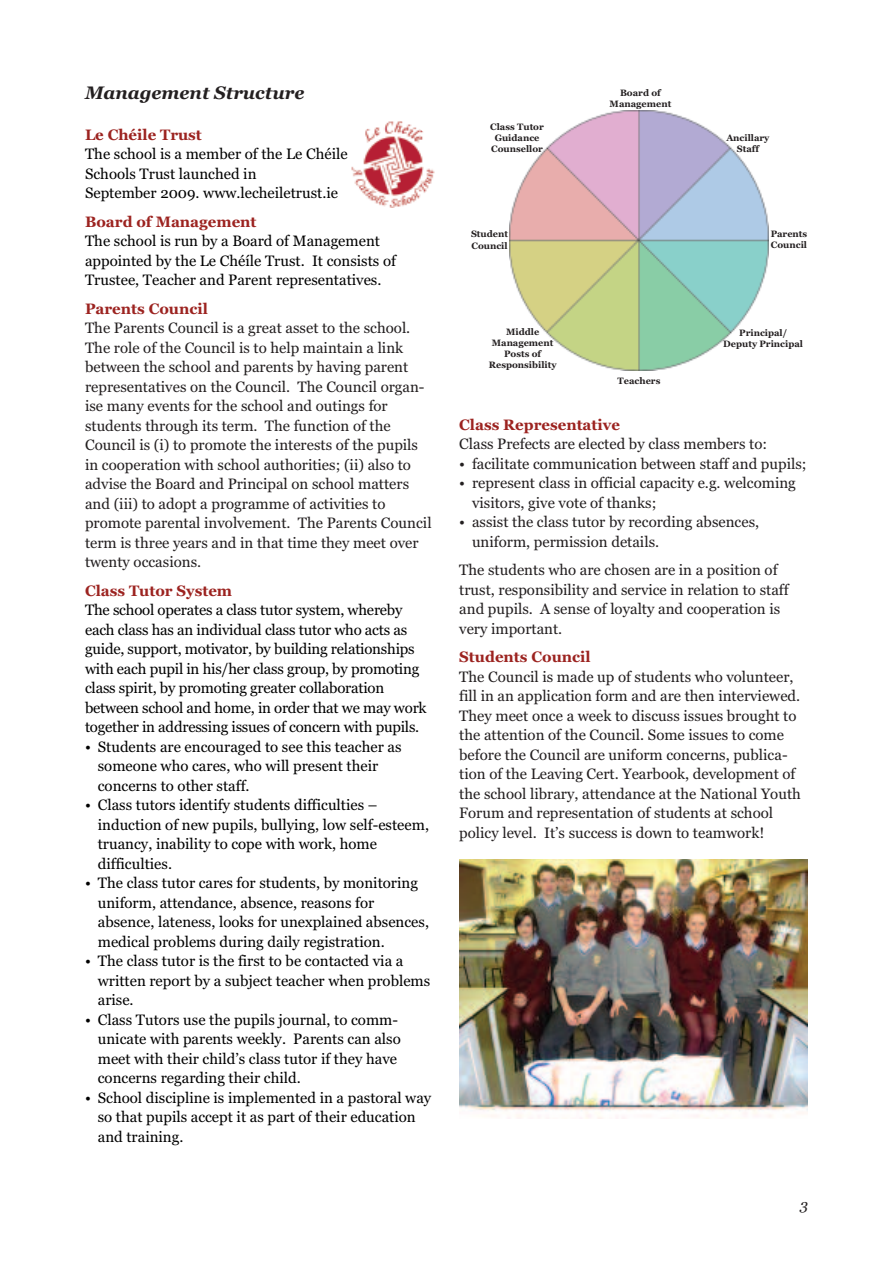
<style>
.page{position:relative;width:893px;height:1263px;background:#fff}
.page>*{position:absolute;margin:0;border:0;box-sizing:border-box;transform-origin:0 0}
.t1{font:italic 700 18px "Georgia";color:#231f20}
.t2{font:15px/19.5px "Georgia";color:#231f20}
.t3{font:15px/19.5px "Georgia";color:#000}
.t4{font:700 15px "Georgia";color:#9c2320}
.t5{font:italic 15px "Georgia";color:#231f20}
.t6{font:700 9.15px/10.9px "Georgia";color:#231f20;text-align:center}
</style>
<div class="page">
<img style="left:459px;top:859px;width:349px;height:259px">
<img style="left:509px;top:111px;width:260px;height:260px">
<img style="left:351px;top:121px;width:84px;height:86px">
<p class="t1" style="left:85px;top:82px;width:221px">Management Structure</p>
<p class="t4" style="left:85px;top:126px;width:118px">Le Chéile Trust</p>
<p class="t3" style="left:85px;top:144px;width:264px">The school is a member of the Le Chéile<br>Schools Trust launched in<br>September 2009. www.lecheiletrust.ie</p>
<p class="t4" style="left:85px;top:213px;width:173px">Board of Management</p>
<p class="t3" style="left:85px;top:231px;width:312px">The school is run by a Board of Management appointed by the Le Chéíle Trust. It consists of<br>Trustee, Teacher and Parent representatives.</p>
<p class="t4" style="left:85px;top:300px;width:124px">Parents Council</p>
<p class="t2" style="left:85px;top:318px;width:348px">The Parents Council is a great asset to the school.<br>The role of the Council is to help maintain a link between the school and parents by having parent representatives on the Council. The Council organ&shy;ise many events for the school and outings for students through its term. The function of the Council is (i) to promote the interests of the pupils in cooperation with school authorities; (ii) also to advise the Board and Principal on school matters and (iii) to adopt a programme of activities to promote parental involvement. The Parents Council term is three years and in that time they meet over twenty occasions.</p>
<p class="t4" style="left:85px;top:582px;width:149px">Class Tutor System</p>
<p class="t3" style="left:85px;top:600px;width:343px">The school operates a class tutor system, whereby each class has an individual class tutor who acts as guide, support, motivator, by building relationships with each pupil in his/her class group, by promoting class spirit, by promoting greater collaboration between school and home, in order that we may work together in addressing issues of concern with pupils.</p>
<p class="t3" style="left:98px;top:737px;width:305px;text-indent:-13px">• Students are encouraged to see this teacher as someone who cares, who will present their concerns to other staff.</p>
<p class="t3" style="left:98px;top:795px;width:333px;text-indent:-13px">• Class tutors identify students difficulties – induction of new pupils, bullying, low self-esteem, truancy, inability to cope with work, home difficulties.</p>
<p class="t3" style="left:98px;top:873px;width:333px;text-indent:-13px">• The class tutor cares for students, by monitoring uniform, attendance, absence, reasons for absence, lateness, looks for unexplained absences, medical problems during daily registration.</p>
<p class="t3" style="left:98px;top:951px;width:334px;text-indent:-13px">• The class tutor is the first to be contacted via a written report by a subject teacher when problems arise.</p>
<p class="t3" style="left:98px;top:1010px;width:305px;text-indent:-13px">• Class Tutors use the pupils journal, to comm&shy;unicate with parents weekly. Parents can also meet with their child’s class tutor if they have concerns regarding their child.</p>
<p class="t3" style="left:98px;top:1088px;width:335px;text-indent:-13px">• School discipline is implemented in a pastoral way so that pupils accept it as part of their education and training.</p>
<p class="t6" style="left:490px;top:122px;width:55px">Class Tutor<br>Guidance<br>Counsellor</p>
<p class="t6" style="left:471px;top:229px;width:39px;text-align:left">Student<br>Council</p>
<p class="t6" style="left:489px;top:326px;width:69px">Middle<br>Management<br>Posts of<br>Responsibility</p>
<p class="t6" style="left:610px;top:87px;width:63px">Board of<br>Management</p>
<p class="t6" style="left:618px;top:375px;width:44px">Teachers</p>
<p class="t6" style="left:726px;top:133px;width:45px">Ancillary<br>Staff</p>
<p class="t6" style="left:771px;top:228px;width:38px;text-align:left">Parents<br>Council</p>
<p class="t6" style="left:723px;top:327px;width:81px">Principal/<br>Deputy Principal</p>
<p class="t4" style="left:459px;top:416px;width:162px">Class Representative</p>
<p class="t2" style="left:459px;top:434px;width:309px">Class Prefects are elected by class members to:</p>
<p class="t2" style="left:459px;top:454px;width:349px">• facilitate communication between staff and pupils;</p>
<p class="t2" style="left:472px;top:473px;width:325px;text-indent:-13px">• represent class in official capacity e.g. welcoming visitors, give vote of thanks;</p>
<p class="t2" style="left:472px;top:512px;width:289px;text-indent:-13px">• assist the class tutor by recording absences, uniform, permission details.</p>
<p class="t2" style="left:459px;top:560px;width:331px">The students who are chosen are in a position of trust, responsibility and service in relation to staff and pupils. A sense of loyalty and cooperation is very important.</p>
<p class="t4" style="left:459px;top:648px;width:133px">Students Council</p>
<p class="t2" style="left:459px;top:667px;width:343px">The Council is made up of students who volunteer, fill in an application form and are then interviewed.<br>They meet once a week to discuss issues brought to the attention of the Council. Some issues to come before the Council are uniform concerns, publica&shy;tion of the Leaving Cert. Yearbook, development of the school library, attendance at the National Youth Forum and representation of students at school policy level. It’s success is down to teamwork!</p>
<p class="t5" style="left:800px;top:1196px;width:10px">3</p>
</div>
